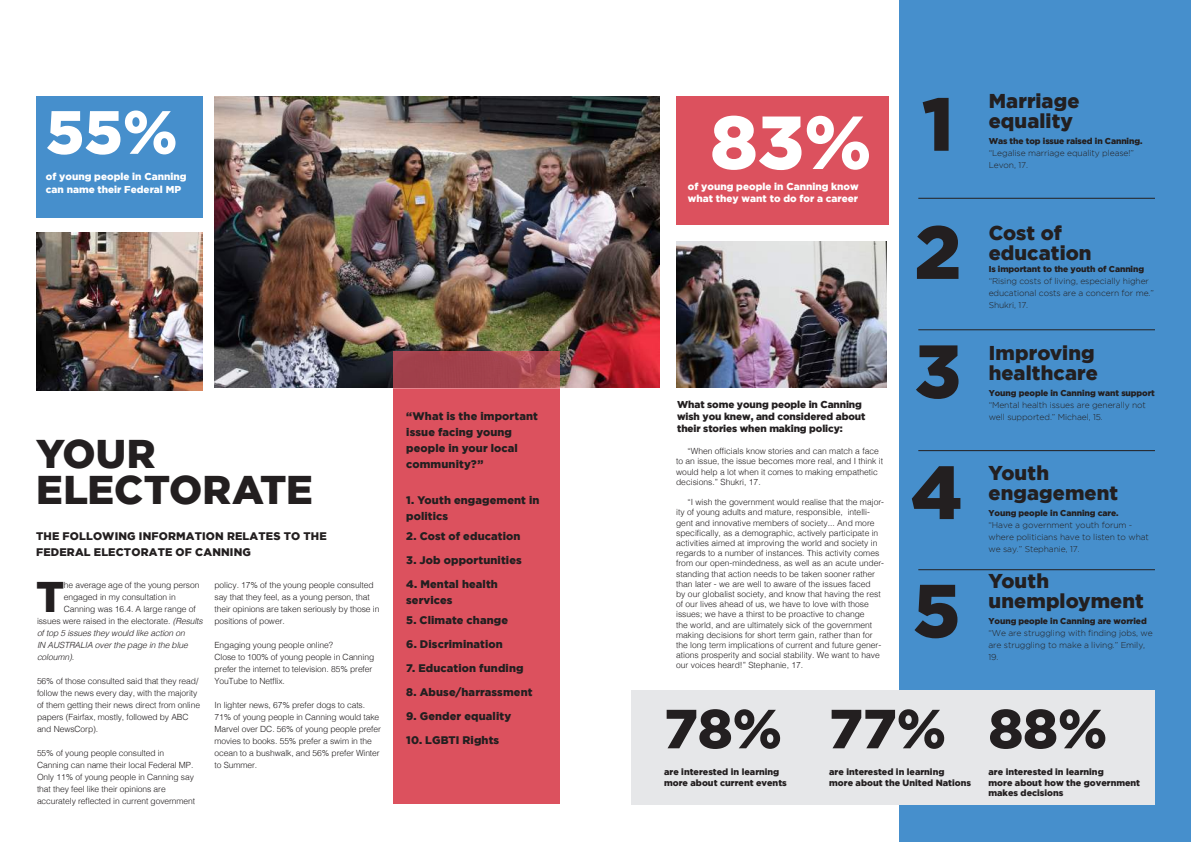
<style>
.page{position:relative;width:1191px;height:842px;background:#fff}
.page>*{position:absolute;margin:0;border:0;box-sizing:border-box;transform-origin:0 0}
.t1{font:900 75px "Gotham";color:#231f20}
.t2{font:900 75px "Gotham";color:#fff}
.t3{font:900 61px "Gotham";color:#fff}
.t4{font:900 55px "Gotham";color:#231f20}
.Text_8_5_Drop_Caps{font:900 42.8px "Gotham";color:#231f20}
.Header_40{font:900 40px/36px "Gotham";color:#231f20}
.Header_20{font:900 20px/20px "Gotham";letter-spacing:.005em;color:#231f20}
.Header_14{font:900 11px/16px "Gotham";letter-spacing:.01em;color:#231f20}
.Lead_11_-_CAPS{font:900 11px/16px "Gotham";letter-spacing:.015em;color:#231f20}
.t5{font:900 10px "Gotham";color:#fff}
.Text_8_5_Drop_Caps-2{font:900 10px/12px "Gotham";letter-spacing:-.01em;color:#231f20}
.t6{font:900 9px/10.8px "Gotham";color:#231f20}
.Text_8_5_Drop_Caps-3{font:300 8.5px/12px "Helvetica";color:#231f20}
.Text_8_5_-_no_indent{font:300 8.5px/12px "Gotham";letter-spacing:-.01em;color:#231f20}
.Header_20-2{font:300 8.5px/12px "Gotham";letter-spacing:-.01em;color:#231f20}
.Text_8_5_Drop_Caps-4{font:italic 300 8.5px "Helvetica";letter-spacing:-.01em;color:#231f20}
.Text_8_5_-_no_indent-2{font:900 8.5px "Gotham";letter-spacing:-.01em;color:#231f20}
.s1{font-weight:900}
.s2{font-style:italic}
</style>
<div class="page">
<div style="left:899px;top:0;width:292px;height:842px;background:#468fcc"></div>
<img style="left:214px;top:96px;width:445px;height:291px">
<img style="left:36px;top:232px;width:166px;height:158px">
<div style="left:676px;top:96px;width:212px;height:128px;background:#dc515e"></div>
<img style="left:676px;top:242px;width:210px;height:145px">
<div style="left:393px;top:389px;width:166px;height:415px;background:#dc515e"></div>
<div style="left:631px;top:690px;width:524px;height:114px;background:#e6e7e9"></div>
<div style="left:36px;top:96px;width:166px;height:122px;background:#468fcc"></div>
<svg style="left:393px;top:351px;width:166px;height:38px;background:#a7464f"></svg>
<hr style="left:918px;top:198px;width:237px;height:1px;background:#231f20">
<hr style="left:918px;top:329px;width:237px;height:1px;background:#231f20">
<hr style="left:918px;top:569px;width:237px;height:1px;background:#231f20">
<hr style="left:918px;top:450px;width:237px;height:1px;background:#231f20">
<p class="t3" style="left:46px;top:97px;width:133px">55%</p>
<p class="t5" style="left:46px;top:171px;width:142px">of young people in Canning</p>
<p class="t5" style="left:46px;top:183px;width:137px">can name their Federal MP</p>
<p class="t5" style="left:688px;top:180px;width:172px">of young people in Canning know</p>
<p class="t5" style="left:688px;top:192px;width:172px">what they want to do for a career</p>
<p class="t2" style="left:710px;top:99px;width:163px">83%</p>
<p class="t1" style="left:922px;top:81px;width:33px">1</p>
<p class="Header_20" style="left:988px;top:90px;width:92px">Marriage equality</p>
<p class="Text_8_5_-_no_indent" style="left:988px;top:135px;width:155px"><span class="s1">Was the top issue raised in Canning. </span>“Legalise marriage equality please!”<br>Levon, 17.</p>
<p class="Header_40" style="left:36px;top:435px;width:278px">YOUR<br>ELECTORATE</p>
<p class="Lead_11_-_CAPS" style="left:36px;top:528px;width:292px">THE FOLLOWING INFORMATION RELATES TO THE<br>FEDERAL ELECTORATE OF CANNING</p>
<p class="Text_8_5_Drop_Caps" style="left:36px;top:572px;width:30px">T</p>
<p class="Text_8_5_Drop_Caps-3" style="left:64px;top:578px;width:137px">he average age of the young person</p>
<p class="Text_8_5_Drop_Caps-3" style="left:214px;top:578px;width:166px">policy. 17% of the young people consulted say that they feel, as a young person, that their opinions are taken seriously by those in positions of power.</p>
<p class="Text_8_5_Drop_Caps-3" style="left:214px;top:638px;width:161px">Engaging young people online?<br>Close to 100% of young people in Canning prefer the internet to television. 85% prefer YouTube to Netflix.</p>
<p class="Text_8_5_Drop_Caps-3" style="left:214px;top:698px;width:168px">In lighter news, 67% prefer dogs to cats.<br>71% of young people in Canning would take Marvel over DC. 56% of young people prefer movies to books. 55% prefer a swim in the ocean to a bushwalk, and 56% prefer Winter to Summer.</p>
<p class="Text_8_5_Drop_Caps-3" style="left:64px;top:590px;width:113px">engaged in my consultation in</p>
<p class="Text_8_5_Drop_Caps-3" style="left:64px;top:602px;width:133px">Canning was 16.4. A large range of</p>
<p class="Text_8_5_Drop_Caps-3" style="left:37px;top:614px;width:167px">issues were raised in the electorate. <span class="s2">(Results</span></p>
<p class="Text_8_5_Drop_Caps-4" style="left:37px;top:626px;width:149px">of top 5 issues they would like action on</p>
<p class="Text_8_5_Drop_Caps-4" style="left:37px;top:638px;width:152px">IN AUSTRALIA over the page in the blue</p>
<p class="Text_8_5_Drop_Caps-4" style="left:37px;top:650px;width:39px">coloumn).</p>
<p class="Text_8_5_Drop_Caps-3" style="left:37px;top:674px;width:165px">56% of those consulted said that they read/ follow the news every day, with the majority of them getting their news direct from online papers (Fairfax, mostly, followed by ABC and NewsCorp).</p>
<p class="Text_8_5_Drop_Caps-3" style="left:37px;top:746px;width:160px">55% of young people consulted in Canning can name their local Federal MP.<br>Only 11% of young people in Canning say that they feel like their opinions are accurately reflected in current government</p>
<p class="Header_14" style="left:406px;top:408px;width:133px">“What is the important issue facing young people in your local community?”</p>
<p class="Header_14" style="left:406px;top:492px;width:135px">1. Youth engagement in politics</p>
<p class="Header_14" style="left:406px;top:528px;width:116px">2. Cost of education</p>
<p class="Header_14" style="left:406px;top:552px;width:117px">3. Job opportunities</p>
<p class="Header_14" style="left:406px;top:576px;width:93px">4. Mental health services</p>
<p class="Header_14" style="left:406px;top:612px;width:103px">5. Climate change</p>
<p class="Header_14" style="left:406px;top:636px;width:98px">6. Discrimination</p>
<p class="Header_14" style="left:406px;top:660px;width:119px">7. Education funding</p>
<p class="Header_14" style="left:406px;top:684px;width:128px">8. Abuse/harrassment</p>
<p class="Header_14" style="left:406px;top:708px;width:106px">9. Gender equality</p>
<p class="Header_14" style="left:406px;top:732px;width:95px">10. LGBTI Rights</p>
<p class="Text_8_5_Drop_Caps-2" style="left:677px;top:398px;width:190px">What some young people in Canning wish you knew, and considered about their stories when making policy:</p>
<p class="Text_8_5_Drop_Caps-3" style="left:676px;top:445px;width:208px;line-height:10.2px;text-indent:11px">“When officials know stories and can match a face to an issue, the issue becomes more real, and I think it would help a lot when it comes to making empathetic decisions.” Shukri, 17.</p>
<p class="Text_8_5_Drop_Caps-3" style="left:676px;top:496px;width:209px;line-height:10.2px;text-indent:11px">“I wish the government would realise that the major&shy;ity of young adults and mature, responsible, intelli&shy;gent and innovative members of society... And more specifically, as a demographic, actively participate in activities aimed at improving the world and society in regards to a number of instances. This activity comes from our open-mindedness, as well as an acute under&shy;standing that action needs to be taken sooner rather than later - we are well to aware of the issues faced<br>by our globalist society, and know that having the rest of our lives ahead of us, we have to love with those issues; we have a thirst to be proactive to change<br>the world, and are ultimately sick of the government making decisions for short term gain, rather than for the long term implications of current and future gener&shy;ations prosperity and social stability. We want to have our voices heard!” Stephanie, 17.</p>
<p class="t1" style="left:914px;top:209px;width:48px">2</p>
<p class="t1" style="left:914px;top:328px;width:48px">3</p>
<p class="t1" style="left:911px;top:449px;width:53px">4</p>
<p class="t1" style="left:913px;top:567px;width:49px">5</p>
<p class="Header_20" style="left:988px;top:222px;width:104px">Cost of education</p>
<p class="Header_20-2" style="left:988px;top:263px;width:167px"><span class="s1">Is important to the youth of Canning </span>“Rising costs of living, especially higher educational costs are a concern for me.”<br>Shukri, 17.</p>
<p class="Header_20" style="left:988px;top:342px;width:111px">Improving healthcare</p>
<p class="Text_8_5_-_no_indent" style="left:988px;top:387px;width:168px"><span class="s1">Young people in Canning want support </span>“Mental health issues are generally not well supported.” Michael, 15.</p>
<p class="Header_20" style="left:988px;top:462px;width:131px">Youth engagement</p>
<p class="Text_8_5_-_no_indent-2" style="left:988px;top:508px;width:132px">Young people in Canning care.</p>
<p class="Text_8_5_-_no_indent" style="left:988px;top:519px;width:162px">“Have a government youth forum - where politicians have to listen to what we say.” Stephanie, 17.</p>
<p class="Header_20" style="left:988px;top:570px;width:157px">Youth unemployment</p>
<p class="Text_8_5_-_no_indent" style="left:988px;top:615px;width:166px"><span class="s1">Young people in Canning are worried </span>“We are struggling with finding jobs, we are struggling to make a living.” Emily,<br>19.</p>
<p class="t4" style="left:664px;top:697px;width:119px">78%</p>
<p class="t4" style="left:829px;top:697px;width:118px">77%</p>
<p class="t4" style="left:988px;top:697px;width:120px">88%</p>
<p class="t6" style="left:664px;top:766px;width:117px">are interested in learning</p>
<p class="t6" style="left:664px;top:777px;width:124px">more about current events</p>
<p class="t6" style="left:829px;top:766px;width:117px">are interested in learning</p>
<p class="t6" style="left:829px;top:777px;width:143px">more about the United Nations</p>
<p class="t6" style="left:988px;top:766px;width:117px">are interested in learning</p>
<p class="t6" style="left:988px;top:777px;width:153px">more about how the government makes decisions</p>
</div>
